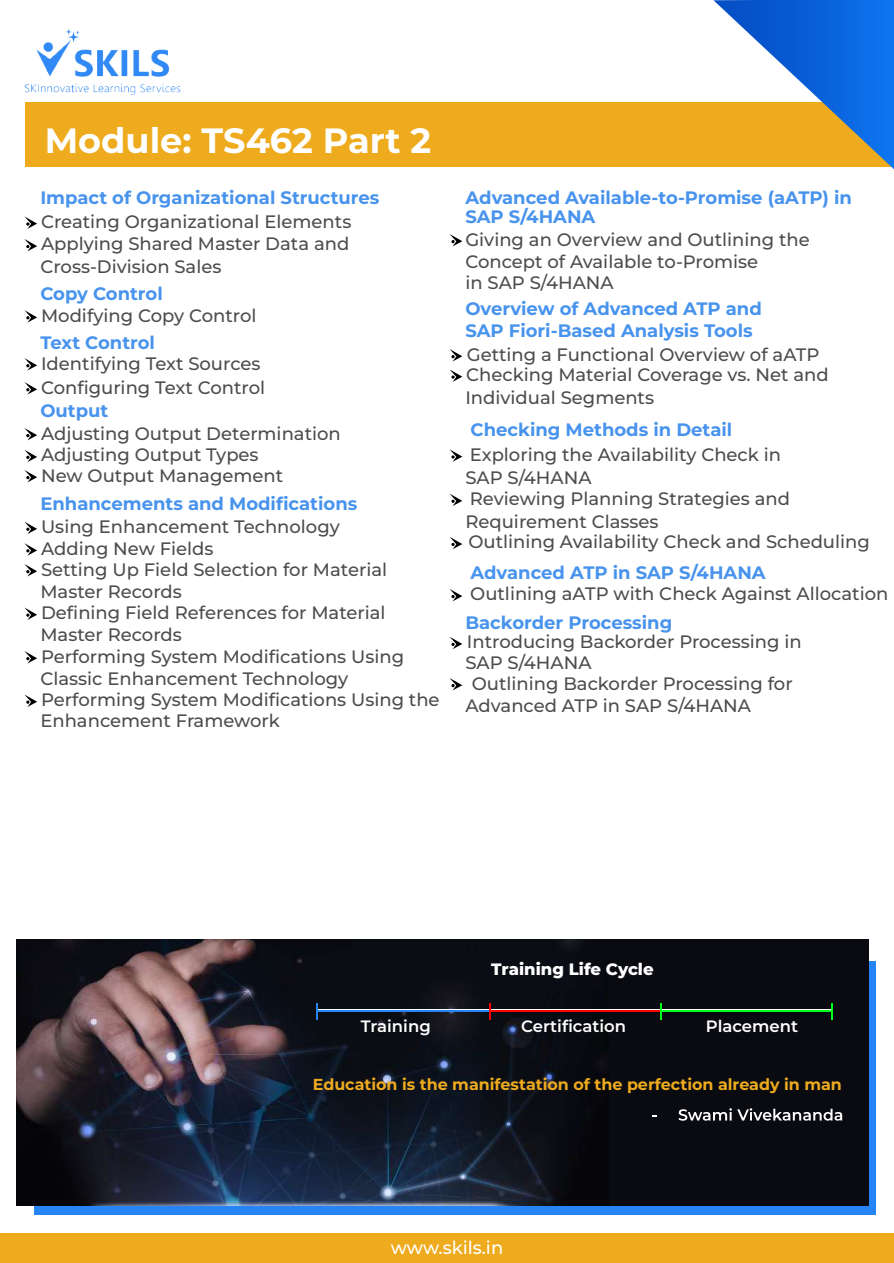
<style>
.page{position:relative;width:894px;height:1263px;background:#fff}
.page>*{position:absolute;margin:0;border:0;box-sizing:border-box;transform-origin:0 0}
.t1{font:700 35.1px "Montserrat";color:#fff}
.t2{font:500 18px/21.1px "Montserrat";color:#4d4d4d}
.t3{font:700 18px/19.6px "Montserrat";color:#4893ed}
.t4{font:500 18px "Montserrat";color:#fff}
.t5{font:600 16.5px "Montserrat";color:#fff}
.t6{font:800 16.5px "Montserrat";color:#fff}
.t7{font:700 15.9px "Montserrat";color:#eeab1e}
</style>
<div class="page">
<div style="left:26px;top:102px;width:868px;height:64px;background:#eeab1e"></div>
<svg style="left:24px;top:216px;width:13px;height:13px"></svg>
<svg style="left:24px;top:239px;width:13px;height:12px"></svg>
<svg style="left:24px;top:310px;width:13px;height:13px"></svg>
<svg style="left:24px;top:358px;width:13px;height:13px"></svg>
<svg style="left:24px;top:382px;width:13px;height:13px"></svg>
<svg style="left:24px;top:450px;width:13px;height:12px"></svg>
<svg style="left:24px;top:428px;width:13px;height:12px"></svg>
<svg style="left:24px;top:470px;width:13px;height:12px"></svg>
<svg style="left:24px;top:522px;width:13px;height:12px"></svg>
<svg style="left:24px;top:543px;width:13px;height:13px"></svg>
<svg style="left:24px;top:564px;width:13px;height:12px"></svg>
<svg style="left:25px;top:608px;width:12px;height:12px"></svg>
<svg style="left:24px;top:651px;width:13px;height:12px"></svg>
<svg style="left:25px;top:695px;width:12px;height:12px"></svg>
<svg style="left:450px;top:234px;width:12px;height:12px"></svg>
<svg style="left:450px;top:349px;width:12px;height:13px"></svg>
<svg style="left:450px;top:369px;width:12px;height:13px"></svg>
<svg style="left:450px;top:449px;width:12px;height:13px"></svg>
<svg style="left:450px;top:494px;width:12px;height:12px"></svg>
<svg style="left:450px;top:537px;width:12px;height:12px"></svg>
<svg style="left:450px;top:589px;width:12px;height:12px"></svg>
<svg style="left:450px;top:637px;width:12px;height:12px"></svg>
<svg style="left:450px;top:678px;width:12px;height:12px"></svg>
<div style="left:0;top:1233px;width:894px;height:30px;background:#eeab1e"></div>
<div style="left:34px;top:962px;width:842px;height:253px;background:#2784f5"></div>
<img style="left:16px;top:939px;width:593px;height:266px">
<div style="left:609px;top:939px;width:259px;height:266px;background:#0a0b10"></div>
<svg style="left:679px;top:1108px;width:163px;height:13px"></svg>
<hr style="left:318px;top:1010px;width:171px;height:2px;background:#2784f5">
<hr style="left:490px;top:1010px;width:171px;height:2px;background:#f00">
<hr style="left:661px;top:1010px;width:171px;height:2px;background:#00ff18">
<svg style="left:489px;top:1004px;width:1px;height:16px"></svg>
<svg style="left:316px;top:1004px;width:2px;height:16px"></svg>
<svg style="left:660px;top:1004px;width:2px;height:16px"></svg>
<svg style="left:831px;top:1004px;width:1px;height:16px"></svg>
<svg style="left:713px;top:0;width:181px;height:169px"></svg>
<img style="left:24px;top:29px;width:157px;height:67px">
<h1 class="t1" style="left:45px;top:115px;width:388px">Module: TS462 Part 2</h1>
<p class="t3" style="left:40px;top:186px;width:341px">Impact of Organizational Structures</p>
<p class="t2" style="left:41px;top:210px;width:312px">Creating Organizational Elements</p>
<p class="t2" style="left:40px;top:255px;width:183px">Cross-Division Sales</p>
<p class="t2" style="left:41px;top:233px;width:310px">Applying Shared Master Data and</p>
<p class="t3" style="left:40px;top:283px;width:124px">Copy Control</p>
<p class="t3" style="left:40px;top:332px;width:116px">Text Control</p>
<p class="t2" style="left:41px;top:304px;width:217px">Modifying Copy Control</p>
<p class="t2" style="left:41px;top:351px;width:226px;line-height:24px">Identifying Text Sources<br>Configuring Text Control</p>
<p class="t3" style="left:40px;top:400px;width:70px">Output</p>
<p class="t2" style="left:41px;top:422px;width:301px">Adjusting Output Determination</p>
<p class="t2" style="left:41px;top:464px;width:244px">New Output Management</p>
<p class="t2" style="left:41px;top:516px;width:348px">Using Enhancement Technology<br>Adding New Fields<br>Setting Up Field Selection for Material</p>
<p class="t2" style="left:41px;top:601px;width:346px">Defining Field References for Material</p>
<p class="t2" style="left:41px;top:645px;width:365px">Performing System Modifications Using</p>
<p class="t2" style="left:41px;top:688px;width:400px">Performing System Modifications Using the</p>
<p class="t2" style="left:41px;top:444px;width:219px">Adjusting Output Types</p>
<p class="t3" style="left:40px;top:493px;width:318px">Enhancements and Modifications</p>
<p class="t2" style="left:40px;top:580px;width:143px">Master Records</p>
<p class="t2" style="left:40px;top:623px;width:143px">Master Records</p>
<p class="t2" style="left:40px;top:667px;width:309px">Classic Enhancement Technology</p>
<p class="t2" style="left:40px;top:709px;width:241px">Enhancement Framework</p>
<p class="t3" style="left:465px;top:186px;width:388px">Advanced Available-to-Promise (aATP) in<br>SAP S/4HANA</p>
<p class="t2" style="left:465px;top:228px;width:346px">Giving an Overview and Outlining the</p>
<p class="t2" style="left:465px;top:250px;width:294px;line-height:21.6px">Concept of Available to-Promise in SAP S/4HANA</p>
<p class="t3" style="left:465px;top:297px;width:298px;line-height:21.6px">Overview of Advanced ATP and<br>SAP Fiori-Based Analysis Tools</p>
<p class="t2" style="left:466px;top:343px;width:364px;line-height:20.4px">Getting a Functional Overview of aATP<br>Checking Material Coverage vs. Net and</p>
<p class="t2" style="left:465px;top:386px;width:190px">Individual Segments</p>
<p class="t3" style="left:470px;top:419px;width:263px">Checking Methods in Detail</p>
<p class="t2" style="left:470px;top:443px;width:313px">Exploring the Availability Check in</p>
<p class="t2" style="left:470px;top:487px;width:322px">Reviewing Planning Strategies and</p>
<p class="t2" style="left:468px;top:531px;width:403px">Outlining Availability Check and Scheduling</p>
<p class="t2" style="left:470px;top:583px;width:420px">Outlining aATP with Check Against Allocation</p>
<p class="t2" style="left:467px;top:631px;width:336px">Introducing Backorder Processing in</p>
<p class="t2" style="left:472px;top:672px;width:323px">Outlining Backorder Processing for</p>
<p class="t2" style="left:465px;top:467px;width:128px">SAP S/4HANA</p>
<p class="t2" style="left:465px;top:510px;width:195px">Requirement Classes</p>
<p class="t3" style="left:470px;top:562px;width:297px">Advanced ATP in SAP S/4HANA</p>
<p class="t3" style="left:465px;top:612px;width:208px">Backorder Processing</p>
<p class="t2" style="left:465px;top:651px;width:128px">SAP S/4HANA</p>
<p class="t2" style="left:465px;top:694px;width:287px">Advanced ATP in SAP S/4HANA</p>
<p class="t6" style="left:491px;top:957px;width:164px">Training Life Cycle</p>
<p class="t5" style="left:361px;top:1014px;width:72px">Training</p>
<p class="t5" style="left:521px;top:1014px;width:106px">Certification</p>
<p class="t5" style="left:706px;top:1014px;width:94px">Placement</p>
<p class="t7" style="left:313px;top:1073px;width:531px">Education is the manifestation of the perfection already in man</p>
<p class="t4" style="left:391px;top:1235px;width:114px">www.skils.in</p>
</div>
